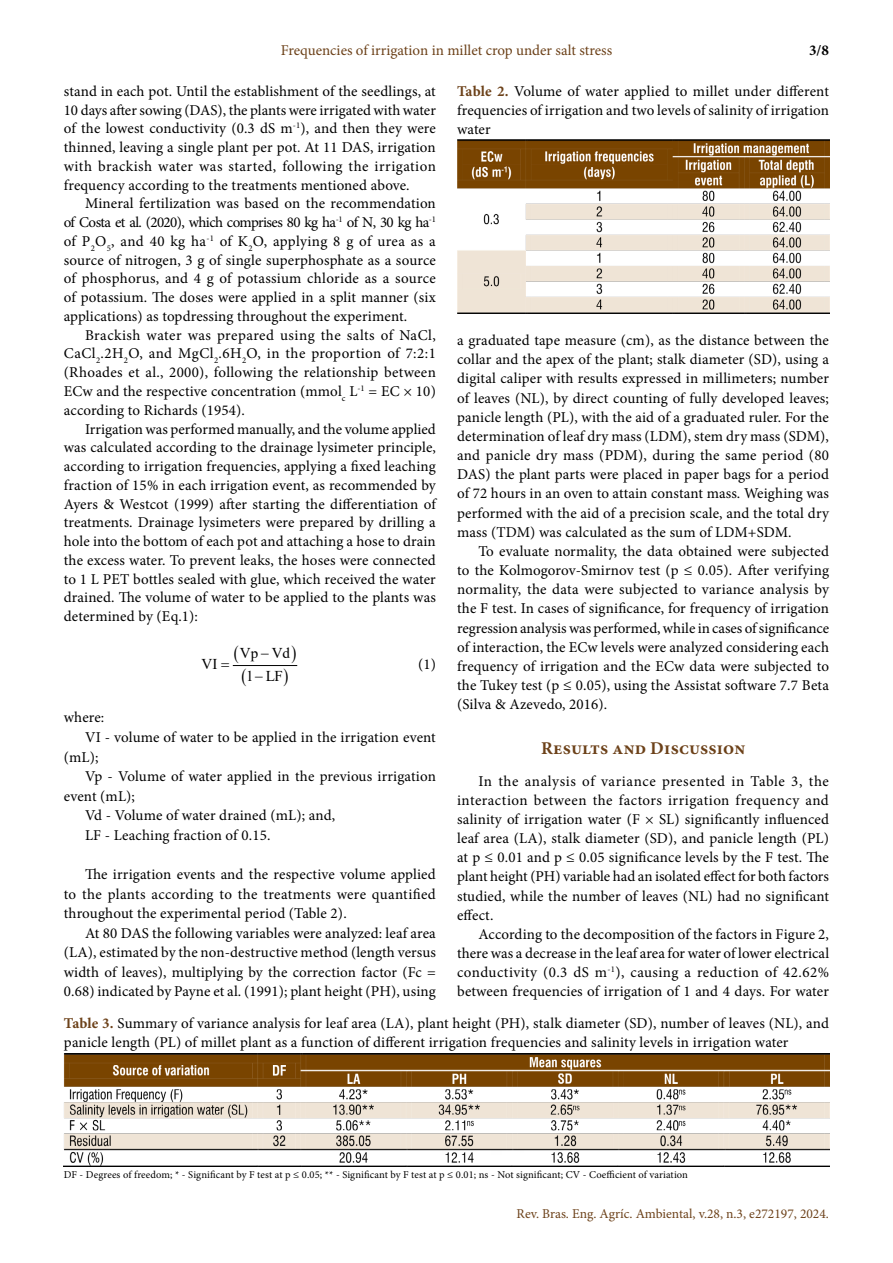
<style>
.page{position:relative;width:893px;height:1263px;background:#fff}
.page>*{position:absolute;margin:0;border:0;box-sizing:border-box;transform-origin:0 0}
.t1{font:700 18px "Minion Pro";letter-spacing:.01em;color:#6c4119}
.t2{font:15px/18.8px "Minion Pro";letter-spacing:.005em;color:#000;text-align:justify}
.t3{font:15px "Minion Pro";color:#6c4119}
.t4{font:15px "Times New Roman";letter-spacing:-.005em;color:#000}
.t5{font:700 15px "Minion Pro";color:#000}
.t6{font:13.5px "Minion Pro";color:#6c4119}
.t7{font:10.5px "Minion Pro";letter-spacing:.005em;color:#000}
.s1{font-weight:700;color:#6c4119}
</style>
<div class="page">
<hr style="left:233px;top:665px;width:64px;height:1px;background:#000">
<img style="left:64px;top:1053px;width:765px;height:113px">
<img style="left:457px;top:140px;width:372px;height:173px">
<p class="t3" style="left:281px;top:40px;width:333px">Frequencies of irrigation in millet crop under salt stress</p>
<p class="t5" style="left:809px;top:40px;width:21px">3/8</p>
<p class="t2" style="left:64px;top:82px;width:374px">stand in each pot. Until the establishment of the seedlings, at 10 days after sowing (DAS), the plants were irrigated with water of the lowest conductivity (0.3 dS m<sup>-1</sup>), and then they were thinned, leaving a single plant per pot. At 11 DAS, irrigation with brackish water was started, following the irrigation frequency according to the treatments mentioned above.</p>
<p class="t2" style="left:64px;top:194px;width:374px;text-indent:21px">Mineral fertilization was based on the recommendation of Costa et al. (2020), which comprises 80 kg ha<sup>-1</sup> of N, 30 kg ha<sup>-1 </sup>of P<sub>2</sub>O<sub>5</sub>, and 40 kg ha<sup>-1</sup> of K<sub>2</sub>O, applying 8 g of urea as a source of nitrogen, 3 g of single superphosphate as a source of phosphorus, and 4 g of potassium chloride as a source of potassium. The doses were applied in a split manner (six applications) as topdressing throughout the experiment.</p>
<p class="t2" style="left:64px;top:326px;width:374px;text-indent:21px">Brackish water was prepared using the salts of NaCl, CaCl<sub>2</sub>.2H<sub>2</sub>O, and MgCl<sub>2</sub>.6H<sub>2</sub>O, in the proportion of 7:2:1 (Rhoades et al., 2000), following the relationship between ECw and the respective concentration (mmol<sub>c</sub> L<sup>-1</sup> = EC × 10) according to Richards (1954).</p>
<p class="t2" style="left:64px;top:419px;width:374px;text-indent:21px">Irrigation was performed manually, and the volume applied was calculated according to the drainage lysimeter principle, according to irrigation frequencies, applying a fixed leaching fraction of 15% in each irrigation event, as recommended by Ayers &amp; Westcot (1999) after starting the differentiation of treatments. Drainage lysimeters were prepared by drilling a hole into the bottom of each pot and attaching a hose to drain the excess water. To prevent leaks, the hoses were connected to 1 L PET bottles sealed with glue, which received the water drained. The volume of water to be applied to the plants was determined by (Eq.1):</p>
<p class="t4" style="left:240px;top:643px;width:52px">Vp Vd</p>
<p class="t4" style="left:202px;top:654px;width:17px">VI</p>
<p class="t4" style="left:246px;top:665px;width:38px">1 LF</p>
<p class="t2" style="left:64px;top:708px;width:42px">where:</p>
<p class="t2" style="left:85px;top:728px;width:352px">VI - volume of water to be applied in the irrigation event</p>
<p class="t2" style="left:64px;top:747px;width:36px">(mL);</p>
<p class="t2" style="left:85px;top:767px;width:352px">Vp - Volume of water applied in the previous irrigation</p>
<p class="t2" style="left:64px;top:787px;width:73px">event (mL);</p>
<p class="t2" style="left:85px;top:806px;width:252px">Vd - Volume of water drained (mL); and,</p>
<p class="t2" style="left:85px;top:826px;width:187px">LF - Leaching fraction of 0.15.</p>
<p class="t2" style="left:64px;top:864px;width:374px;line-height:19.5px;text-indent:21px">The irrigation events and the respective volume applied to the plants according to the treatments were quantified throughout the experimental period (Table 2).</p>
<p class="t2" style="left:64px;top:923px;width:374px;line-height:19.5px;text-indent:21px">At 80 DAS the following variables were analyzed: leaf area (LA), estimated by the non-destructive method (length versus width of leaves), multiplying by the correction factor (Fc = 0.68) indicated by Payne et al. (1991); plant height (PH), using</p>
<p class="t2" style="left:418px;top:655px;width:19px">(1)</p>
<p class="t2" style="left:457px;top:82px;width:373px"><span class="s1">Table 2.</span> Volume of water applied to millet under different frequencies of irrigation and two levels of salinity of irrigation water</p>
<p class="t2" style="left:457px;top:331px;width:373px;line-height:19.2px">a graduated tape measure (cm), as the distance between the collar and the apex of the plant; stalk diameter (SD), using a digital caliper with results expressed in millimeters; number of leaves (NL), by direct counting of fully developed leaves; panicle length (PL), with the aid of a graduated ruler. For the determination of leaf dry mass (LDM), stem dry mass (SDM), and panicle dry mass (PDM), during the same period (80<br>DAS) the plant parts were placed in paper bags for a period of 72 hours in an oven to attain constant mass. Weighing was performed with the aid of a precision scale, and the total dry mass (TDM) was calculated as the sum of LDM+SDM.</p>
<p class="t2" style="left:457px;top:542px;width:373px;line-height:19.2px;text-indent:21px">To evaluate normality, the data obtained were subjected to the Kolmogorov-Smirnov test (p ≤ 0.05). After verifying normality, the data were subjected to variance analysis by the F test. In cases of significance, for frequency of irrigation regression analysis was performed, while in cases of significance of interaction, the ECw levels were analyzed considering each frequency of irrigation and the ECw data were subjected to the Tukey test (p ≤ 0.05), using the Assistat software 7.7 Beta (Silva &amp; Azevedo, 2016).</p>
<p class="t1" style="left:541px;top:735px;width:206px">Results and Discussion</p>
<p class="t2" style="left:457px;top:771px;width:373px;line-height:19.2px;text-indent:21px">In the analysis of variance presented in Table 3, the interaction between the factors irrigation frequency and salinity of irrigation water (F × SL) significantly influenced leaf area (LA), stalk diameter (SD), and panicle length (PL) at p ≤ 0.01 and p ≤ 0.05 significance levels by the F test. The plant height (PH) variable had an isolated effect for both factors studied, while the number of leaves (NL) had no significant effect.</p>
<p class="t2" style="left:457px;top:924px;width:373px;line-height:19.2px;text-indent:21px">According to the decomposition of the factors in Figure 2, there was a decrease in the leaf area for water of lower electrical conductivity (0.3 dS m<sup>-1</sup>), causing a reduction of 42.62% between frequencies of irrigation of 1 and 4 days. For water</p>
<p class="t2" style="left:64px;top:1014px;width:767px"><span class="s1">Table 3.</span> Summary of variance analysis for leaf area (LA), plant height (PH), stalk diameter (SD), number of leaves (NL), and panicle length (PL) of millet plant as a function of different irrigation frequencies and salinity levels in irrigation water</p>
<p class="t7" style="left:64px;top:1167px;width:626px">DF - Degrees of freedom; * - Significant by F test at p ≤ 0.05; ** - Significant by F test at p ≤ 0.01; ns - Not significant; CV - Coefficient of variation</p>
<p class="t6" style="left:517px;top:1204px;width:314px">Rev. Bras. Eng. Agríc. Ambiental, v.28, n.3, e272197, 2024.</p>
</div>
